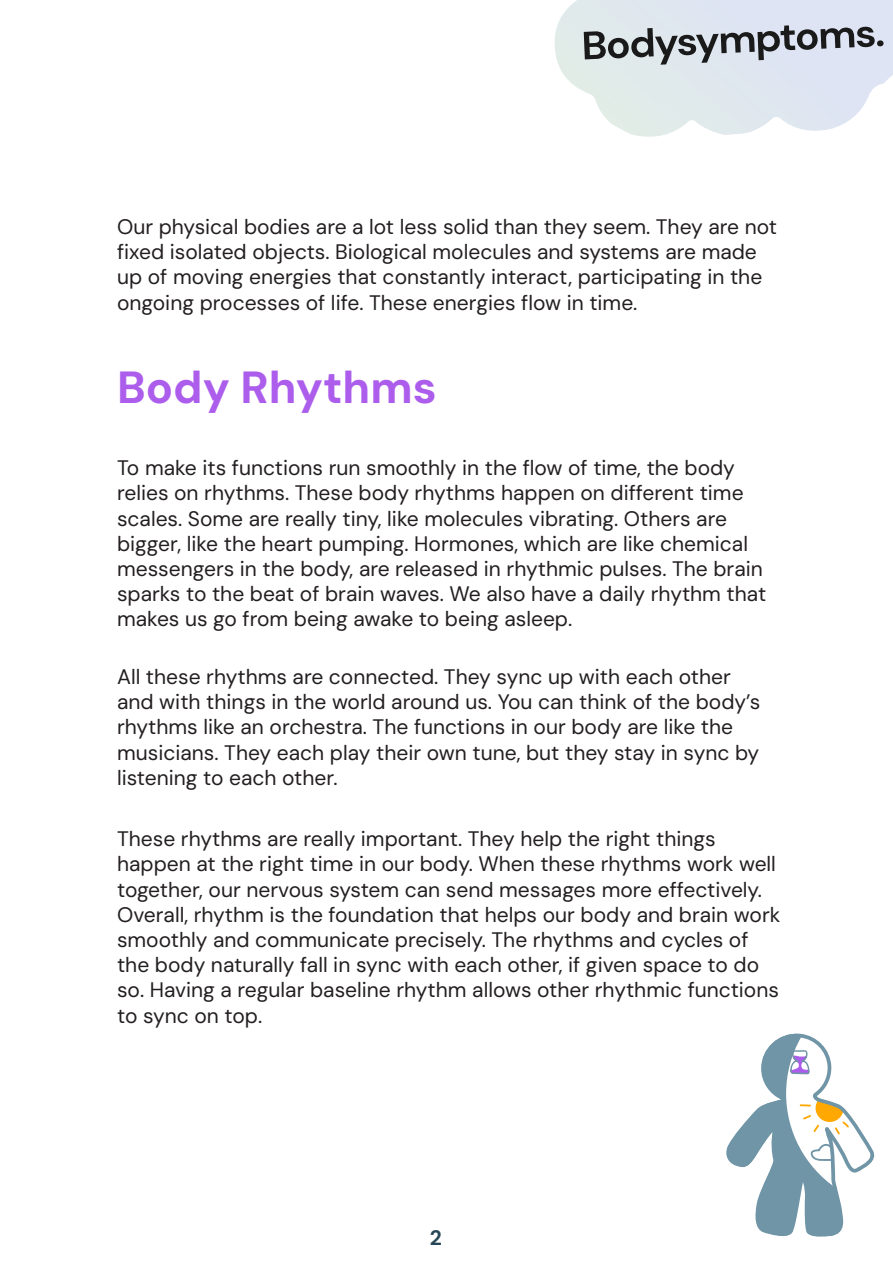
<style>
.page{position:relative;width:893px;height:1263px;background:#fff}
.page>*{position:absolute;margin:0;border:0;box-sizing:border-box;transform-origin:0 0}
.Heading_2{font:700 45px "DM Sans";color:#ac5dec}
.t1{font:21px/25.2px "DM Sans";color:#231f20}
.t2{font:700 21px "DM Sans";color:#284756}
</style>
<div class="page">
<svg style="left:726px;top:1033px;width:149px;height:204px"></svg>
<svg style="left:555px;top:0;width:338px;height:137px"></svg>
<svg style="left:582px;top:0;width:302px;height:80px;background:#c3c9d1"></svg>
<p class="t1" style="left:117px;top:214px;width:661px">Our physical bodies are a lot less solid than they seem. They are not fixed isolated objects. Biological molecules and systems are made up of moving energies that constantly interact, participating in the ongoing processes of life. These energies flow in time.</p>
<p class="Heading_2" style="left:117px;top:359px;width:321px">Body Rhythms</p>
<p class="t1" style="left:117px;top:455px;width:651px">To make its functions run smoothly in the flow of time, the body relies on rhythms. These body rhythms happen on different time scales. Some are really tiny, like molecules vibrating. Others are bigger, like the heart pumping. Hormones, which are like chemical messengers in the body, are released in rhythmic pulses. The brain sparks to the beat of brain waves. We also have a daily rhythm that makes us go from being awake to being asleep.</p>
<p class="t1" style="left:117px;top:664px;width:645px">All these rhythms are connected. They sync up with each other and with things in the world around us. You can think of the body’s rhythms like an orchestra. The functions in our body are like the musicians. They each play their own tune, but they stay in sync by listening to each other.</p>
<p class="t1" style="left:117px;top:826px;width:665px">These rhythms are really important. They help the right things happen at the right time in our body. When these rhythms work well together, our nervous system can send messages more effectively.<br>Overall, rhythm is the foundation that helps our body and brain work smoothly and communicate precisely. The rhythms and cycles of the body naturally fall in sync with each other, if given space to do so. Having a regular baseline rhythm allows other rhythmic functions to sync on top.</p>
<p class="t2" style="left:430px;top:1224px;width:14px">2</p>
</div>
